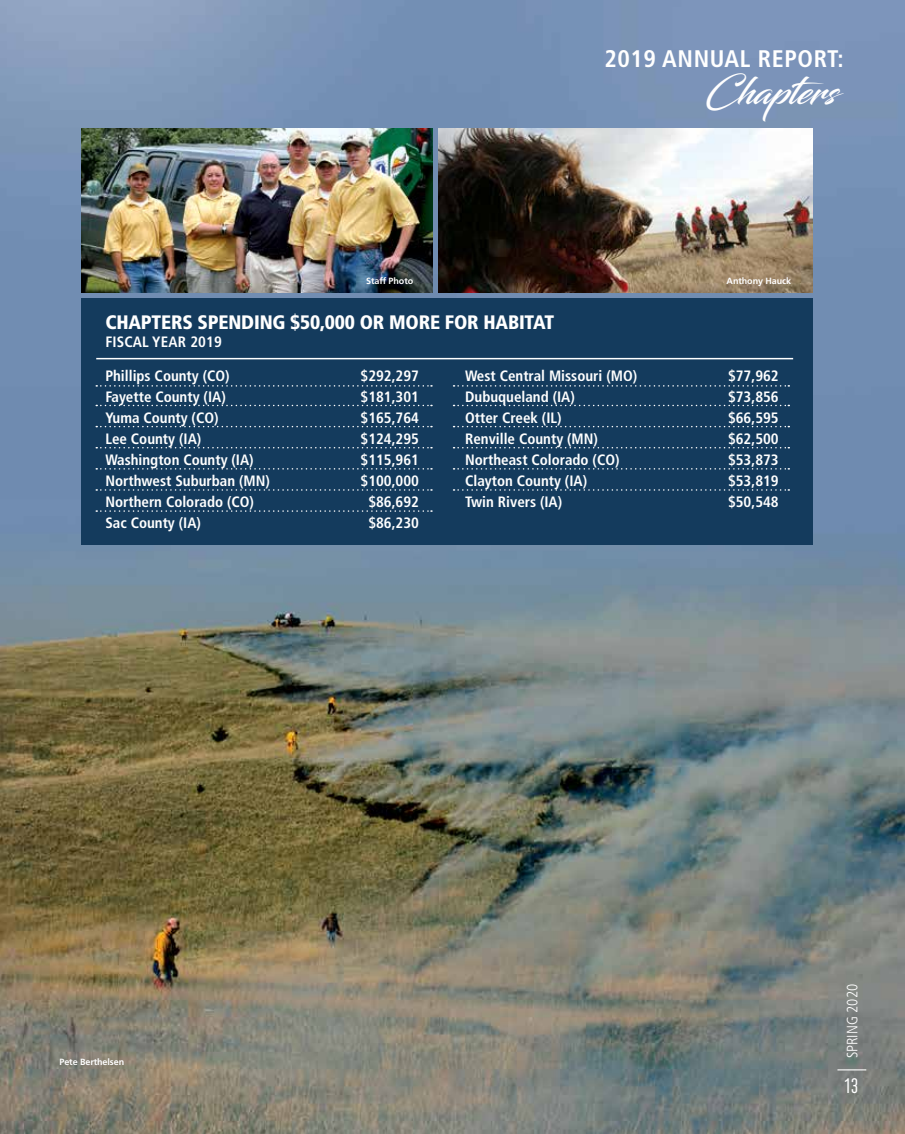
<style>
.page{position:relative;width:905px;height:1134px;background:#fff}
.page>*{position:absolute;margin:0;border:0;box-sizing:border-box;transform-origin:0 0}
.t1{font:37.5px "Blacksword";color:#fff}
.t2{font:700 condensed 24px "Frutiger LT Std";letter-spacing:.025em;color:#fff}
.t3{font:600 21px "Ando";color:#fff}
.t4{font:900 condensed 19.5px "Frutiger LT Std";letter-spacing:-.01em;color:#fff}
.t5{font:700 condensed 15px "Frutiger LT Std";color:#fff}
.t6{font:300 condensed 15px "Frutiger LT Std";color:#fff}
.t7{font:700 9px "Frutiger LT Std";letter-spacing:-.01em;color:#fff}
</style>
<div class="page">
<img style="left:0;top:0;width:904px;height:1134px">
<div style="left:81px;top:298px;width:731px;height:247px;background:#143b5d"></div>
<svg style="left:837px;top:1069px;width:29px;height:1px"></svg>
<hr style="left:96px;top:358px;width:697px;height:1px;background:#fff">
<svg style="left:96px;top:385px;width:336px;height:2px"></svg>
<svg style="left:453px;top:385px;width:336px;height:2px"></svg>
<svg style="left:96px;top:405px;width:336px;height:1px"></svg>
<svg style="left:453px;top:405px;width:336px;height:1px"></svg>
<svg style="left:96px;top:426px;width:336px;height:1px"></svg>
<svg style="left:453px;top:426px;width:336px;height:1px"></svg>
<svg style="left:96px;top:447px;width:336px;height:1px"></svg>
<svg style="left:453px;top:447px;width:336px;height:1px"></svg>
<svg style="left:96px;top:468px;width:336px;height:2px"></svg>
<svg style="left:453px;top:468px;width:336px;height:2px"></svg>
<svg style="left:96px;top:489px;width:336px;height:2px"></svg>
<svg style="left:453px;top:489px;width:336px;height:2px"></svg>
<svg style="left:96px;top:510px;width:336px;height:2px"></svg>
<img style="left:81px;top:128px;width:351px;height:164px">
<img style="left:438px;top:128px;width:374px;height:164px">
<h2 class="t2" style="left:604px;top:44px;width:241px">2019 ANNUAL REPORT:</h2>
<h1 class="t1" style="left:705px;top:69px;width:133px">Chapters</h1>
<p class="t7" style="left:366px;top:276px;width:48px">Staff Photo</p>
<p class="t7" style="left:726px;top:276px;width:66px">Anthony Hauck</p>
<h3 class="t4" style="left:105px;top:311px;width:450px">CHAPTERS SPENDING $50,000 OR MORE FOR HABITAT</h3>
<p class="t5" style="left:105px;top:333px;width:118px">FISCAL YEAR 2019</p>
<p class="t5" style="left:105px;top:367px;width:126px">Phillips County (CO)</p>
<p class="t5" style="left:360px;top:367px;width:60px">$292,297</p>
<p class="t5" style="left:105px;top:388px;width:122px">Fayette County (IA)</p>
<p class="t5" style="left:360px;top:388px;width:60px">$181,301</p>
<p class="t5" style="left:105px;top:409px;width:115px">Yuma County (CO)</p>
<p class="t5" style="left:360px;top:409px;width:60px">$165,764</p>
<p class="t5" style="left:105px;top:430px;width:97px">Lee County (IA)</p>
<p class="t5" style="left:360px;top:430px;width:60px">$124,295</p>
<p class="t5" style="left:105px;top:451px;width:150px">Washington County (IA)</p>
<p class="t5" style="left:360px;top:451px;width:60px">$115,961</p>
<p class="t5" style="left:105px;top:472px;width:166px">Northwest Suburban (MN)</p>
<p class="t5" style="left:360px;top:472px;width:60px">$100,000</p>
<p class="t5" style="left:105px;top:493px;width:150px">Northern Colorado (CO)</p>
<p class="t5" style="left:368px;top:493px;width:52px">$86,692</p>
<p class="t5" style="left:105px;top:514px;width:97px">Sac County (IA)</p>
<p class="t5" style="left:368px;top:514px;width:52px">$86,230</p>
<p class="t5" style="left:465px;top:367px;width:174px">West Central Missouri (MO)</p>
<p class="t5" style="left:728px;top:367px;width:52px">$77,962</p>
<p class="t5" style="left:465px;top:388px;width:111px">Dubuqueland (IA)</p>
<p class="t5" style="left:728px;top:388px;width:52px">$73,856</p>
<p class="t5" style="left:465px;top:409px;width:98px">Otter Creek (IL)</p>
<p class="t5" style="left:728px;top:409px;width:52px">$66,595</p>
<p class="t5" style="left:465px;top:430px;width:134px">Renville County (MN)</p>
<p class="t5" style="left:728px;top:430px;width:52px">$62,500</p>
<p class="t5" style="left:465px;top:451px;width:156px">Northeast Colorado (CO)</p>
<p class="t5" style="left:728px;top:451px;width:52px">$53,873</p>
<p class="t5" style="left:465px;top:472px;width:124px">Clayton County (IA)</p>
<p class="t5" style="left:728px;top:472px;width:52px">$53,819</p>
<p class="t5" style="left:465px;top:493px;width:99px">Twin Rivers (IA)</p>
<p class="t5" style="left:728px;top:493px;width:52px">$50,548</p>
<p class="t7" style="left:59px;top:1057px;width:66px">Pete Berthelsen</p>
<p class="t6" style="left:843px;top:1058px;width:76px;rotate:-90deg">SPRING 2020</p>
<h3 class="t3" style="left:844px;top:1075px;width:15px">13</h3>
</div>
